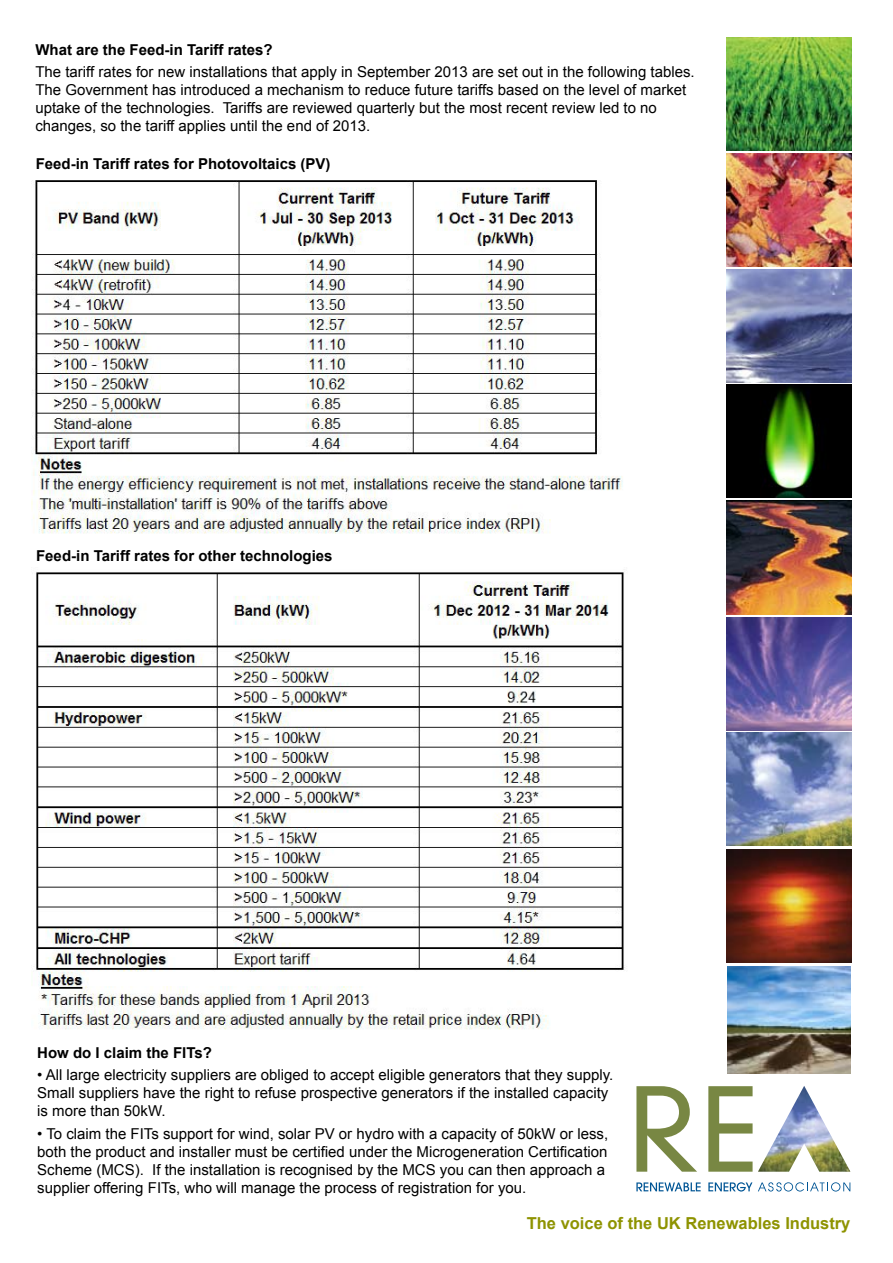
<style>
.page{position:relative;width:893px;height:1263px;background:#fff}
.page>*{position:absolute;margin:0;border:0;box-sizing:border-box;transform-origin:0 0}
.t1{font:700 16.5px "Arial";color:#8e9300}
.t2{font:15px/18px "Arial";color:#000}
.t3{font:700 15px "Arial";color:#000}
</style>
<div class="page">
<img style="left:758px;top:1086px;width:92px;height:86px">
<svg style="left:636px;top:1086px;width:61px;height:86px"></svg>
<svg style="left:708px;top:1086px;width:45px;height:86px"></svg>
<svg style="left:636px;top:1182px;width:65px;height:9px"></svg>
<svg style="left:708px;top:1182px;width:44px;height:9px"></svg>
<svg style="left:758px;top:1182px;width:92px;height:9px"></svg>
<img style="left:726px;top:37px;width:126px;height:113px">
<img style="left:726px;top:153px;width:126px;height:113px">
<img style="left:727px;top:849px;width:125px;height:113px">
<img style="left:726px;top:501px;width:126px;height:113px">
<img style="left:727px;top:269px;width:125px;height:113px">
<img style="left:727px;top:617px;width:125px;height:113px">
<img style="left:726px;top:733px;width:126px;height:113px">
<img style="left:726px;top:385px;width:125px;height:113px">
<img style="left:728px;top:967px;width:122px;height:106px">
<img style="left:36px;top:572px;width:589px;height:458px">
<img style="left:32px;top:180px;width:591px;height:354px">
<p class="t3" style="left:35px;top:39px;width:239px">What are the Feed-in Tariff rates?</p>
<p class="t2" style="left:35px;top:63px;width:661px">The tariff rates for new installations that apply in September 2013 are set out in the following tables.<br>The Government has introduced a mechanism to reduce future tariffs based on the level of market uptake of the technologies. Tariffs are reviewed quarterly but the most recent review led to no changes, so the tariff applies until the end of 2013.</p>
<p class="t3" style="left:36px;top:153px;width:296px">Feed-in Tariff rates for Photovoltaics (PV)</p>
<p class="t3" style="left:36px;top:545px;width:298px">Feed-in Tariff rates for other technologies</p>
<p class="t3" style="left:37px;top:1043px;width:176px">How do I claim the FITs?</p>
<p class="t2" style="left:37px;top:1066px;width:578px">• All large electricity suppliers are obliged to accept eligible generators that they supply.<br>Small suppliers have the right to refuse prospective generators if the installed capacity is more than 50kW.</p>
<p class="t2" style="left:37px;top:1124px;width:573px">• To claim the FITs support for wind, solar PV or hydro with a capacity of 50kW or less, both the product and installer must be certified under the Microgeneration Certification Scheme (MCS). If the installation is recognised by the MCS you can then approach a supplier offering FITs, who will manage the process of registration for you.</p>
<p class="t1" style="left:527px;top:1212px;width:325px">The voice of the UK Renewables Industry</p>
</div>
